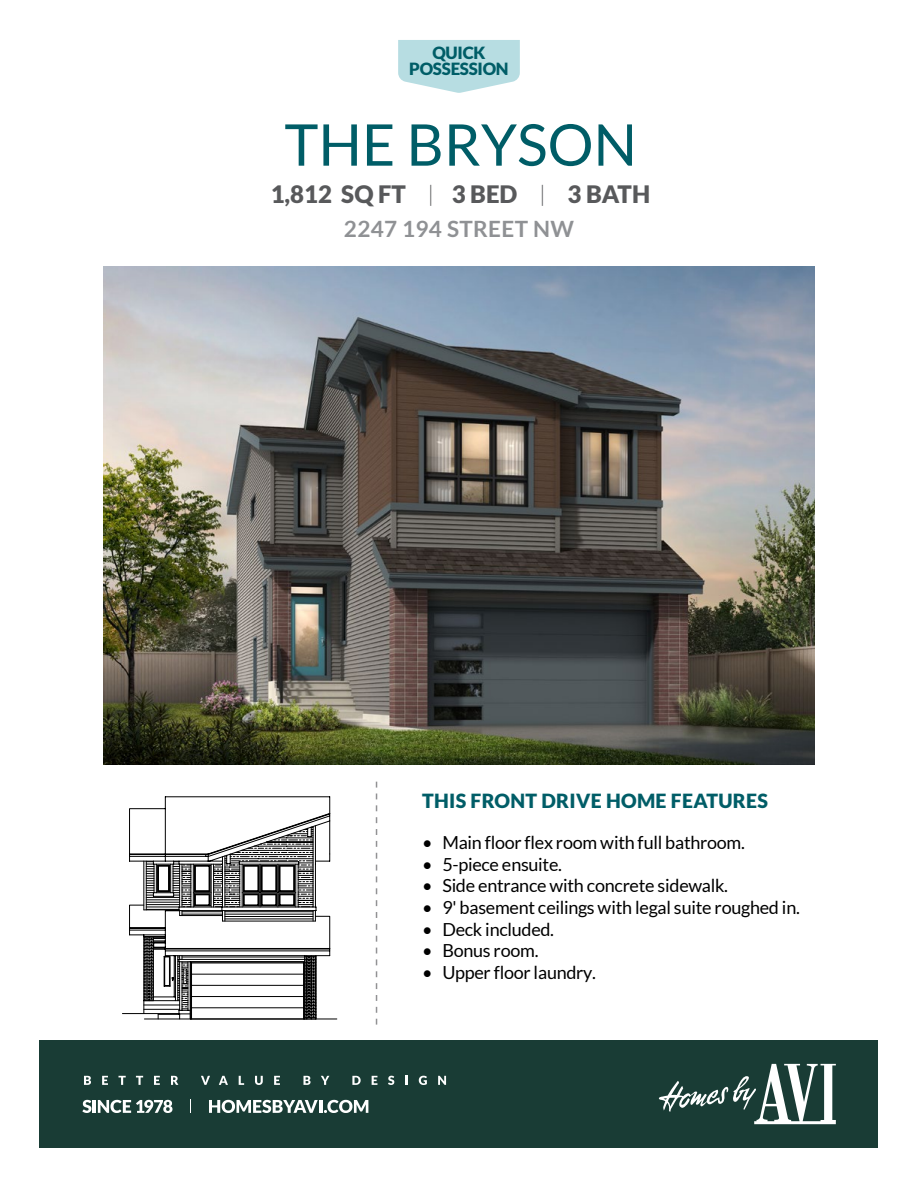
<style>
.page{position:relative;width:918px;height:1188px;background:#fff}
.page>*{position:absolute;margin:0;border:0;box-sizing:border-box;transform-origin:0 0}
._01_Header{font:57.6px "Lato";color:#005d67}
.t1{font:900 24px "Lato";color:#58595b}
._03_Address{font:700 22.5px "Lato";letter-spacing:.015em;color:#8f9194}
._04_Features{font:900 19.5px "Lato";letter-spacing:.015em;color:#005d67}
.t2{font:18px "Lato";letter-spacing:-.015em;color:#000}
.t3{font:900 16.8px "Lato";letter-spacing:-.015em;color:#005d67}
.s1{font-weight:300;font-size:22.5px}
</style>
<div class="page">
<div style="left:40px;top:1040px;width:838px;height:108px;background:#193c35"></div>
<svg style="left:659px;top:1064px;width:177px;height:60px"></svg>
<svg style="left:84px;top:1076px;width:7px;height:9px"></svg>
<svg style="left:102px;top:1076px;width:6px;height:9px"></svg>
<svg style="left:119px;top:1076px;width:7px;height:9px"></svg>
<svg style="left:136px;top:1076px;width:7px;height:9px"></svg>
<svg style="left:154px;top:1076px;width:6px;height:9px"></svg>
<svg style="left:171px;top:1076px;width:7px;height:9px"></svg>
<svg style="left:201px;top:1076px;width:9px;height:9px"></svg>
<svg style="left:219px;top:1076px;width:9px;height:9px"></svg>
<svg style="left:239px;top:1076px;width:5px;height:9px"></svg>
<svg style="left:255px;top:1076px;width:8px;height:9px"></svg>
<svg style="left:274px;top:1076px;width:6px;height:9px"></svg>
<svg style="left:303px;top:1076px;width:8px;height:9px"></svg>
<svg style="left:321px;top:1076px;width:8px;height:9px"></svg>
<svg style="left:352px;top:1076px;width:9px;height:9px"></svg>
<svg style="left:372px;top:1076px;width:5px;height:9px"></svg>
<svg style="left:388px;top:1076px;width:6px;height:9px"></svg>
<svg style="left:406px;top:1076px;width:2px;height:9px"></svg>
<svg style="left:419px;top:1076px;width:8px;height:9px"></svg>
<svg style="left:438px;top:1076px;width:8px;height:9px"></svg>
<svg style="left:82px;top:1100px;width:90px;height:13px"></svg>
<svg style="left:209px;top:1100px;width:159px;height:13px"></svg>
<svg style="left:190px;top:1100px;width:1px;height:13px"></svg>
<svg style="left:398px;top:40px;width:122px;height:53px;background:#c0e1e5"></svg>
<img style="left:104px;top:266px;width:710px;height:499px">
<svg style="left:376px;top:782px;width:1px;height:243px"></svg>
<hr style="left:144px;top:1019px;width:193px;height:1px;background:#000">
<hr style="left:122px;top:1013px;width:57px;height:1px;background:#000">
<svg style="left:129px;top:796px;width:201px;height:219px"></svg>
<hr style="left:329px;top:821px;width:1px;height:33px;background:#000">
<svg style="left:143px;top:825px;width:187px;height:195px"></svg>
<p class="t3" style="left:432px;top:43px;width:55px">QUICK</p>
<p class="t3" style="left:409px;top:59px;width:101px">POSSESSION</p>
<p class="_01_Header" style="left:284px;top:113px;width:354px">THE BRYSON</p>
<p class="t1" style="left:271px;top:180px;width:381px">1,812 SQ FT <span class="s1">|</span> 3 BED <span class="s1">|</span> 3 BATH</p>
<p class="_03_Address" style="left:344px;top:216px;width:231px">2247 194 STREET NW</p>
<p class="_04_Features" style="left:422px;top:790px;width:347px">THIS FRONT DRIVE HOME FEATURES</p>
<p class="t2" style="left:422px;top:833px;width:324px">• Main floor flex room with full bathroom.</p>
<p class="t2" style="left:422px;top:854px;width:141px">• 5-piece ensuite.</p>
<p class="t2" style="left:422px;top:876px;width:307px">• Side entrance with concrete sidewalk.</p>
<p class="t2" style="left:422px;top:898px;width:379px">• 9' basement ceilings with legal suite roughed in.</p>
<p class="t2" style="left:422px;top:919px;width:133px">• Deck included.</p>
<p class="t2" style="left:422px;top:941px;width:118px">• Bonus room.</p>
<p class="t2" style="left:422px;top:962px;width:175px">• Upper floor laundry.</p>
</div>
